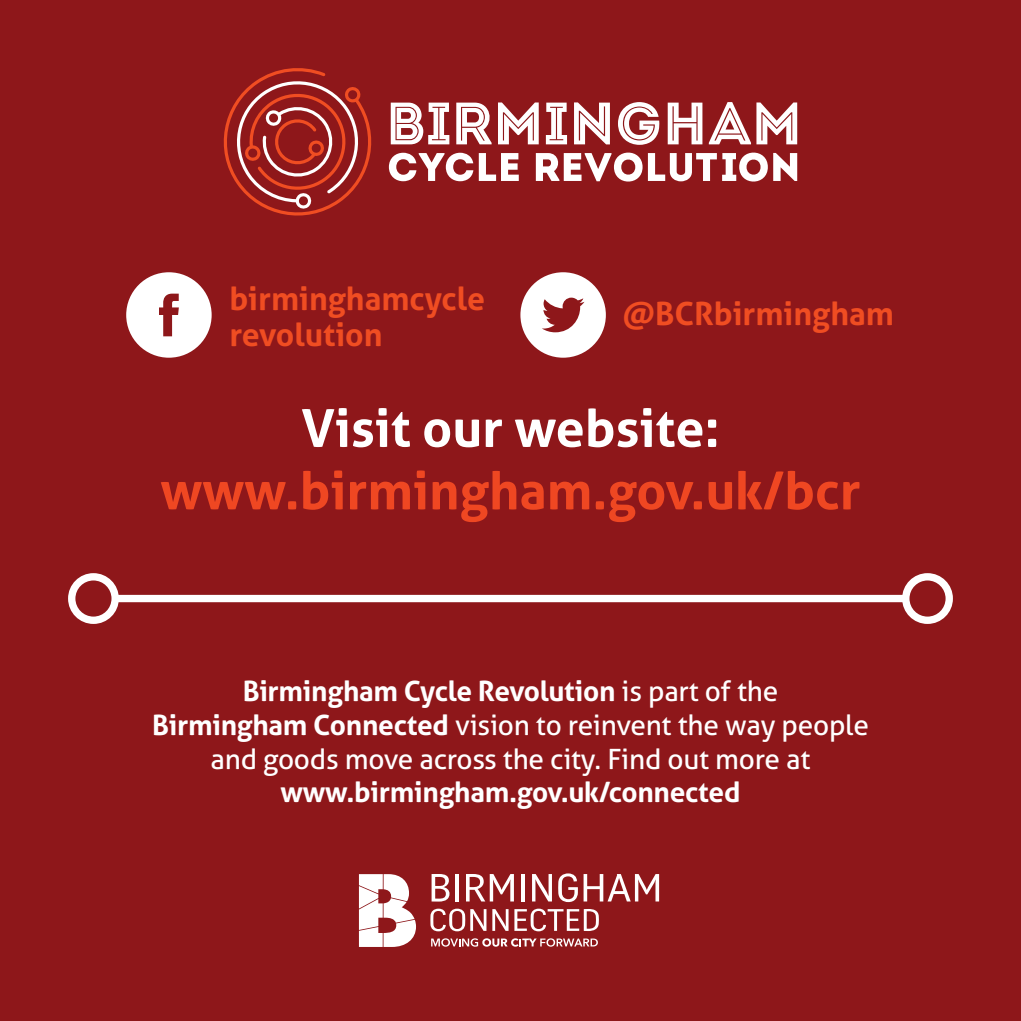
<style>
.page{position:relative;width:1021px;height:1021px;background:#fff}
.page>*{position:absolute;margin:0;border:0;box-sizing:border-box;transform-origin:0 0}
.t1{font:700 52px "Aller";color:#ef4722}
.t2{font:700 52px "Aller";color:#fff}
.t3{font:700 32px "Aller";color:#f04d22}
.t4{font:28px "Aller";letter-spacing:-.01em;color:#fff}
.t5{font:700 28px "Aller";letter-spacing:-.01em;color:#fff}
.s1{font-weight:400}
.s2{font-weight:700}
</style>
<div class="page">
<div style="left:0;top:0;width:1020px;height:1020px;background:#8e171a"></div>
<svg style="left:431px;top:938px;width:47px;height:8px"></svg>
<svg style="left:484px;top:938px;width:114px;height:8px"></svg>
<svg style="left:431px;top:874px;width:18px;height:27px"></svg>
<hr style="left:455px;top:874px;width:4px;height:27px;background:#fff">
<svg style="left:466px;top:874px;width:48px;height:27px"></svg>
<hr style="left:521px;top:874px;width:4px;height:27px;background:#fff">
<svg style="left:532px;top:874px;width:20px;height:27px"></svg>
<svg style="left:558px;top:873px;width:101px;height:29px"></svg>
<svg style="left:430px;top:908px;width:56px;height:23px"></svg>
<svg style="left:492px;top:909px;width:16px;height:21px"></svg>
<svg style="left:514px;top:908px;width:85px;height:23px"></svg>
<svg style="left:359px;top:874px;width:57px;height:72px"></svg>
<div style="left:68px;top:573px;width:51px;height:51px;border:7px solid #fff;border-radius:50%"></div>
<div style="left:115px;top:595px;width:791px;height:7px;background:#fff"></div>
<div style="left:902px;top:573px;width:50px;height:51px;border:7px solid #fff;border-radius:50%"></div>
<svg style="left:126px;top:272px;width:86px;height:86px"></svg>
<svg style="left:520px;top:272px;width:86px;height:86px"></svg>
<svg style="left:223px;top:68px;width:149px;height:148px"></svg>
<svg style="left:389px;top:102px;width:408px;height:80px"></svg>
<p class="t3" style="left:229px;top:279px;width:257px">birminghamcycle</p>
<p class="t3" style="left:229px;top:315px;width:155px">revolution</p>
<p class="t3" style="left:623px;top:294px;width:272px">@BCRbirmingham</p>
<p class="t2" style="left:301px;top:396px;width:420px">Visit our website:</p>
<p class="t1" style="left:160px;top:458px;width:701px">www.birmingham.gov.uk/bcr</p>
<p class="t5" style="left:243px;top:674px;width:537px">Birmingham Cycle Revolution <span class="s1">is part of the</span></p>
<p class="t4" style="left:152px;top:708px;width:718px"><span class="s2">Birmingham Connected</span> vision to reinvent the way people</p>
<p class="t4" style="left:210px;top:741px;width:601px">and goods move across the city. Find out more at</p>
<p class="t5" style="left:280px;top:775px;width:461px">www.birmingham.gov.uk/connected</p>
</div>
